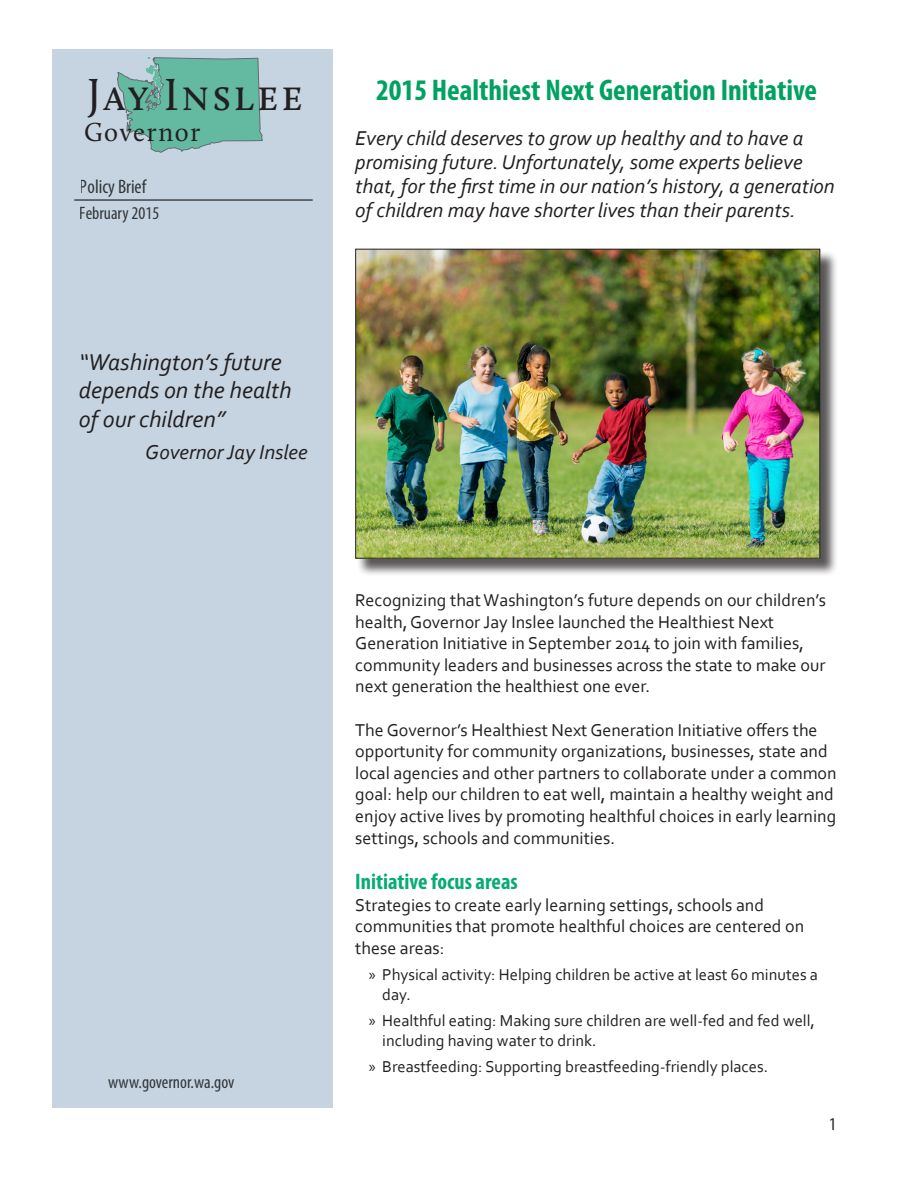
<style>
.page{position:relative;width:918px;height:1188px;background:#fff}
.page>*{position:absolute;margin:0;border:0;box-sizing:border-box;transform-origin:0 0}
.t1{font:46.5px "Calluna";letter-spacing:.06em;color:#231f20}
.main_title{font:700 condensed 30px "Myriad Pro";color:#00a261}
.t2{font:27px "Calluna";letter-spacing:.06em;color:#231f20}
.pull_quote_paragraph{font:italic 24px/28.5px "Corbel";color:#231f20}
.subtitle{font:700 condensed 22.5px "Myriad Pro";color:#09ab74}
.first_paragraph_in_b{font:italic 21px/24px "Corbel";color:#231f20}
.pull_quote_paragraph-2{font:italic 21px "Corbel";color:#231f20}
.t3{font:condensed 19.5px "Myriad Pro";color:#000}
.body_text{font:18px/21.6px "Corbel";color:#231f20}
.first_paragraph_in_b-2{font:18px/21.6px "Corbel";color:#231f20}
.t4{font:condensed 18px "Myriad Pro";color:#000}
.t5{font:condensed 18px "Myriad Pro";color:#231f20}
.t6{font:16.5px/19.5px "Corbel";color:#231f20}
.s1{font-family:"Myriad Pro"}
</style>
<div class="page">
<div style="left:52px;top:50px;width:281px;height:1058px;background:#c6d4e1"></div>
<hr style="left:74px;top:200px;width:239px;height:1px;background:#000">
<svg style="left:117px;top:57px;width:146px;height:96px"></svg>
<div style="left:357px;top:250px;width:481px;height:326px;background:#231f20;opacity:.75"></div>
<img style="left:357px;top:251px;width:461px;height:306px">
<div style="left:355px;top:249px;width:465px;height:310px;border:1px solid #231f20"></div>
<p class="t1" style="left:87px;top:66px;width:217px">Jay Inslee</p>
<p class="t2" style="left:84px;top:116px;width:118px">Governor</p>
<p class="t3" style="left:80px;top:175px;width:68px">Policy Brief</p>
<p class="t4" style="left:80px;top:202px;width:81px">February 2015</p>
<p class="main_title" style="left:376px;top:72px;width:442px">2015 Healthiest Next Generation Initiative</p>
<p class="first_paragraph_in_b" style="left:355px;top:126px;width:481px">Every child deserves to grow up healthy and to have a promising future. Unfortunately, some experts believe that, for the first time in our nation’s history, a generation of children may have shorter lives than their parents.</p>
<p class="pull_quote_paragraph" style="left:79px;top:347px;width:214px">“Washington’s future depends on the health of our children”</p>
<p class="pull_quote_paragraph-2" style="left:145px;top:439px;width:164px">Governor Jay Inslee</p>
<p class="t4" style="left:108px;top:1071px;width:128px">www.governor.wa.gov</p>
<p class="first_paragraph_in_b-2" style="left:355px;top:589px;width:472px">Recognizing that Washington’s future depends on our children’s health, Governor Jay Inslee launched the Healthiest Next Generation Initiative in September 2014 to join with families, community leaders and businesses across the state to make our next generation the healthiest one ever.</p>
<p class="body_text" style="left:355px;top:718px;width:483px">The Governor’s Healthiest Next Generation Initiative offers the opportunity for community organizations, businesses, state and local agencies and other partners to collaborate under a common goal: help our children to eat well, maintain a healthy weight and enjoy active lives by promoting healthful choices in early learning settings, schools and communities.</p>
<p class="subtitle" style="left:355px;top:868px;width:164px">Initiative focus areas</p>
<p class="body_text" style="left:355px;top:894px;width:450px">Strategies to create early learning settings, schools and communities that promote healthful choices are centered on these areas:</p>
<p class="t6" style="left:382px;top:965px;width:437px;text-indent:-14px"><span class="s1">»</span> Physical activity: Helping children be active at least 60 minutes a day.</p>
<p class="t6" style="left:382px;top:1010px;width:434px;text-indent:-14px"><span class="s1">»</span> Healthful eating: Making sure children are well-fed and fed well, including having water to drink.</p>
<p class="t6" style="left:369px;top:1056px;width:401px"><span class="s1">»</span> Breastfeeding: Supporting breastfeeding-friendly places.</p>
<p class="t5" style="left:829px;top:1113px;width:8px">1</p>
</div>
